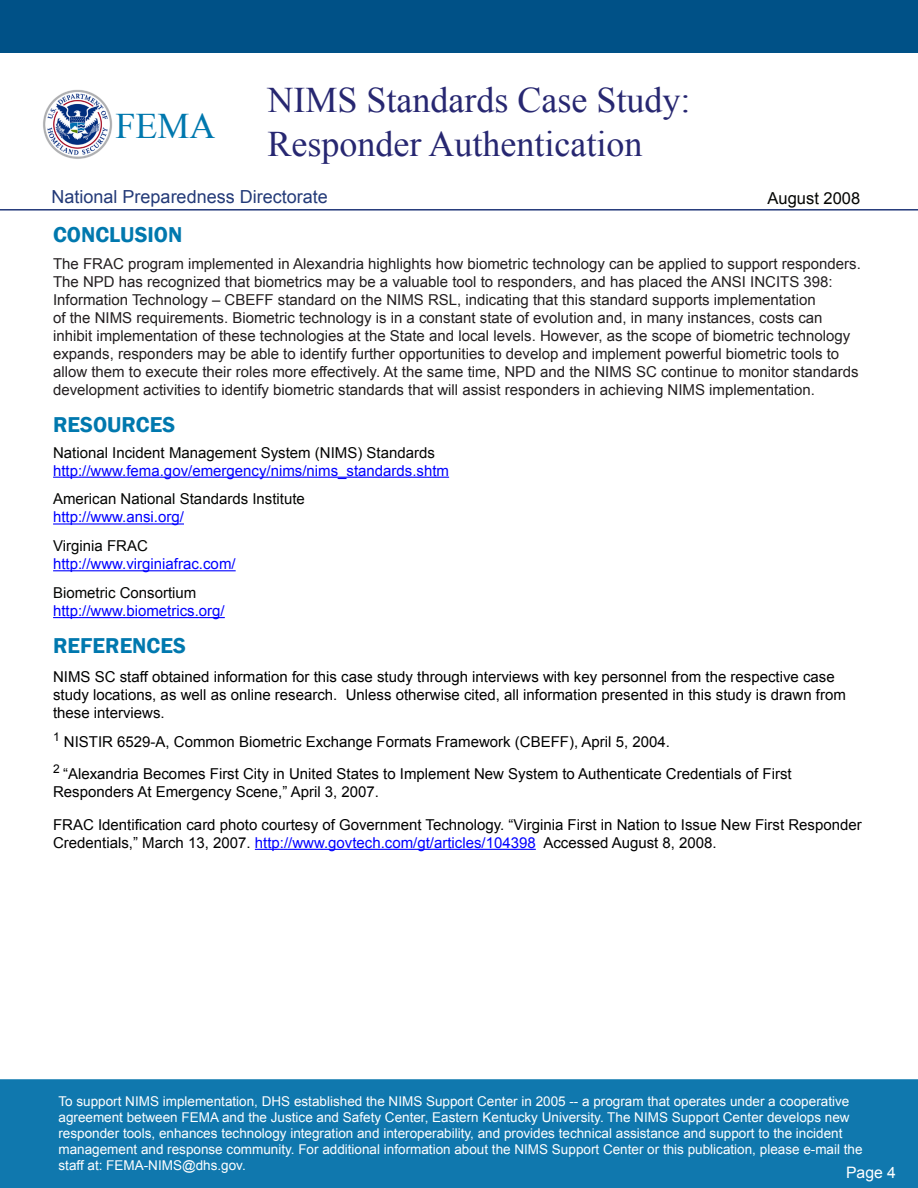
<style>
.page{position:relative;width:918px;height:1188px;background:#fff}
.page>*{position:absolute;margin:0;border:0;box-sizing:border-box;transform-origin:0 0}
.t1{font:36px "Times New Roman";color:#272771}
.t2{font:36px "Times New Roman";color:#0078ae}
.t3{font:600 22.2px "Franklin Gothic";color:#0078ae}
.t4{font:18px "Arial";color:#233a78}
.t5{font:16.5px "Arial";color:#040503}
.t6{font:15.75px "Arial";color:#fff}
.t7{font:15px/18px "Arial";color:#231f20}
.t8{font:15px/18px "Arial";color:#000}
.t9{font:15px/18px "Arial";color:#0101ff}
.t10{font:15px "Arial";color:#040503}
.t11{font:13.5px/16.2px "Arial";color:#fff}
.s1{color:#040503}
.s2{color:#00f}
</style>
<div class="page">
<div style="left:0;top:0;width:918px;height:52px;background:#005187"></div>
<hr style="left:0;top:209px;width:918px;height:2px;background:#233879">
<hr style="left:53px;top:477px;width:396px;height:1px;background:#0101ff">
<hr style="left:53px;top:523px;width:131px;height:2px;background:#0101ff">
<hr style="left:53px;top:570px;width:183px;height:1px;background:#0101ff">
<hr style="left:53px;top:617px;width:172px;height:1px;background:#0101ff">
<hr style="left:255px;top:849px;width:281px;height:1px;background:#00f">
<img style="left:43px;top:90px;width:69px;height:69px">
<div style="left:0;top:1079px;width:918px;height:109px;background:#1078ae"></div>
<p class="t1" style="left:267px;top:76px;width:424px">NIMS Standards Case Study:</p>
<p class="t1" style="left:267px;top:119px;width:376px">Responder Authentication</p>
<p class="t4" style="left:52px;top:185px;width:278px">National Preparedness Directorate</p>
<p class="t5" style="left:768px;top:187px;width:94px">August 2008</p>
<p class="t2" style="left:116px;top:101px;width:102px">FEMA</p>
<p class="t3" style="left:53px;top:221px;width:131px">CONCLUSION</p>
<p class="t7" style="left:53px;top:255px;width:809px">The FRAC program implemented in Alexandria highlights how biometric technology can be applied to support responders.<br>The NPD has recognized that biometrics may be a valuable tool to responders, and has placed the ANSI INCITS 398:<br>Information Technology – CBEFF standard on the NIMS RSL, indicating that this standard supports implementation<br>of the NIMS requirements. Biometric technology is in a constant state of evolution and, in many instances, costs can inhibit implementation of these technologies at the State and local levels. However, as the scope of biometric technology expands, responders may be able to identify further opportunities to develop and implement powerful biometric tools to allow them to execute their roles more effectively. At the same time, NPD and the NIMS SC continue to monitor standards development activities to identify biometric standards that will assist responders in achieving NIMS implementation.</p>
<p class="t3" style="left:53px;top:411px;width:124px">RESOURCES</p>
<p class="t10" style="left:53px;top:443px;width:383px">National Incident Management System (NIMS) Standards</p>
<p class="t9" style="left:53px;top:462px;width:397px">http://www.fema.gov/emergency/nims/nims_standards.shtm</p>
<p class="t10" style="left:53px;top:489px;width:253px">American National Standards Institute</p>
<p class="t9" style="left:53px;top:508px;width:132px">http://www.ansi.org/</p>
<p class="t10" style="left:53px;top:536px;width:96px">Virginia FRAC</p>
<p class="t9" style="left:53px;top:555px;width:184px">http://www.virginiafrac.com/</p>
<p class="t9" style="left:53px;top:584px;width:173px"><span class="s1">Biometric Consortium </span>http://www.biometrics.org/</p>
<p class="t3" style="left:53px;top:632px;width:134px">REFERENCES</p>
<p class="t8" style="left:53px;top:668px;width:794px">NIMS SC staff obtained information for this case study through interviews with key personnel from the respective case study locations, as well as online research. Unless otherwise cited, all information presented in this study is drawn from these interviews.</p>
<p class="t8" style="left:53px;top:733px;width:618px"><sup>1</sup> NISTIR 6529-A, Common Biometric Exchange Formats Framework (CBEFF), April 5, 2004.</p>
<p class="t8" style="left:53px;top:765px;width:740px"><sup>2</sup> “Alexandria Becomes First City in United States to Implement New System to Authenticate Credentials of First<br>Responders At Emergency Scene,” April 3, 2007.</p>
<p class="t8" style="left:53px;top:816px;width:810px">FRAC Identification card photo courtesy of Government Technology. “Virginia First in Nation to Issue New First Responder<br>Credentials,” March 13, 2007. <span class="s2">http://www.govtech.com/gt/articles/104398</span> Accessed August 8, 2008.</p>
<p class="t11" style="left:58px;top:1093px;width:806px">To support NIMS implementation, DHS established the NIMS Support Center in 2005 -- a program that operates under a cooperative agreement between FEMA and the Justice and Safety Center, Eastern Kentucky University. The NIMS Support Center develops new responder tools, enhances technology integration and interoperability, and provides technical assistance and support to the incident management and response community. For additional information about the NIMS Support Center or this publication, please e-mail the staff at: FEMA-NIMS@dhs.gov.</p>
<p class="t6" style="left:846px;top:1163px;width:51px">Page 4</p>
</div>
